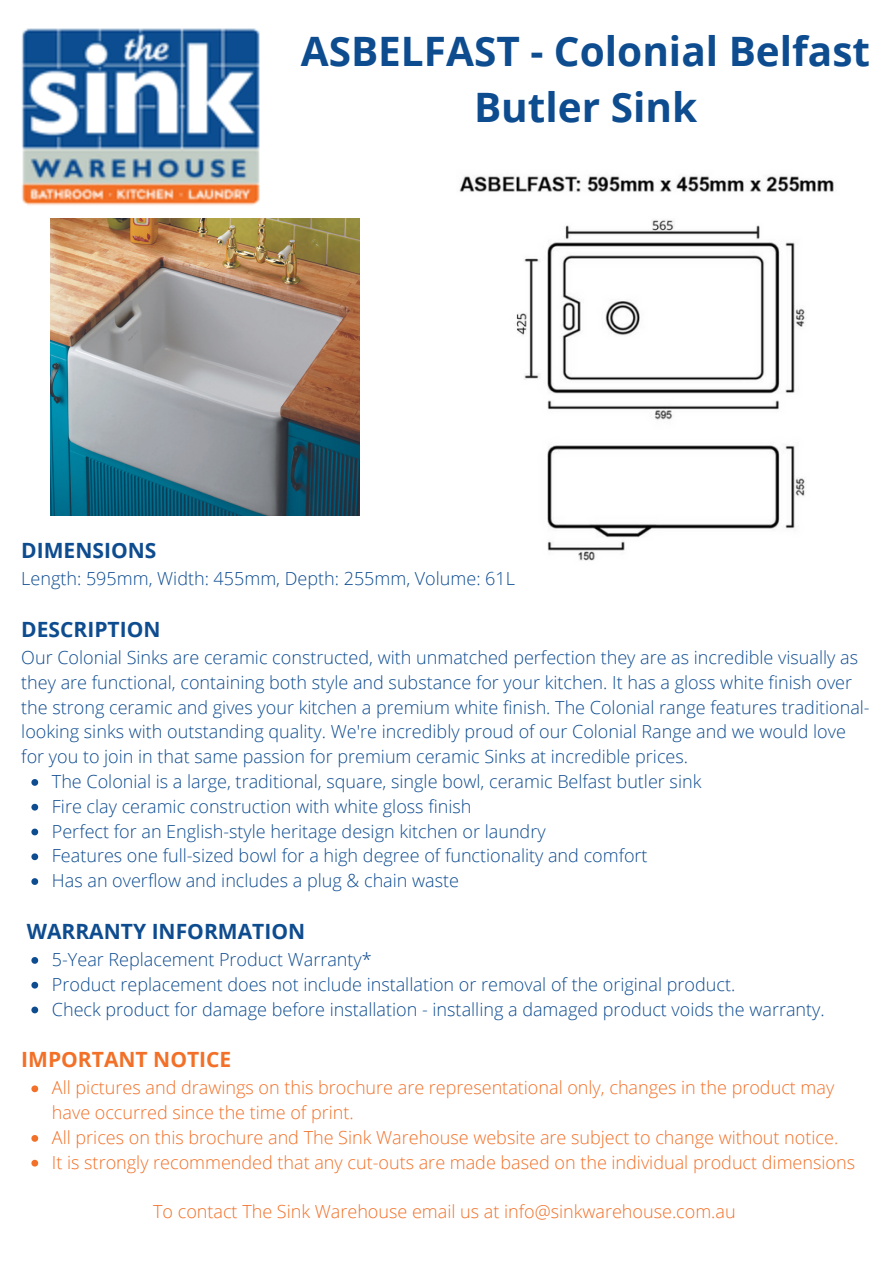
<style>
.page{position:relative;width:894px;height:1264px;background:#fff}
.page>*{position:absolute;margin:0;border:0;box-sizing:border-box;transform-origin:0 0}
.t1{font:700 40.5px/56.2px "Open Sans";color:#0e4c90;text-align:center}
.t2{font:700 21px "Open Sans";color:#0e4c90}
.t3{font:700 21px "Open Sans";color:#f27027}
.t4{font:300 18px/24.8px "Open Sans";color:#0e4c90}
.t5{font:300 18px/24.8px "Open Sans";color:#f27027}
</style>
<div class="page">
<img style="left:22px;top:28px;width:238px;height:178px">
<img style="left:51px;top:218px;width:308px;height:298px">
<img style="left:459px;top:176px;width:375px;height:385px">
<svg style="left:31px;top:779px;width:7px;height:6px"></svg>
<svg style="left:31px;top:803px;width:7px;height:7px"></svg>
<svg style="left:31px;top:828px;width:7px;height:7px"></svg>
<svg style="left:31px;top:853px;width:7px;height:7px"></svg>
<svg style="left:31px;top:878px;width:7px;height:7px"></svg>
<svg style="left:31px;top:957px;width:7px;height:6px"></svg>
<svg style="left:31px;top:981px;width:7px;height:7px"></svg>
<svg style="left:31px;top:1006px;width:7px;height:7px"></svg>
<svg style="left:31px;top:1085px;width:7px;height:7px"></svg>
<svg style="left:31px;top:1135px;width:7px;height:6px"></svg>
<svg style="left:31px;top:1159px;width:7px;height:7px"></svg>
<h1 class="t1" style="left:301px;top:22px;width:570px">ASBELFAST - Colonial Belfast<br>Butler Sink</h1>
<p class="t2" style="left:21px;top:536px;width:137px">DIMENSIONS</p>
<p class="t4" style="left:21px;top:566px;width:495px">Length: 595mm, Width: 455mm, Depth: 255mm, Volume: 61L</p>
<p class="t2" style="left:21px;top:614px;width:141px">DESCRIPTION</p>
<p class="t4" style="left:21px;top:644px;width:849px">Our Colonial Sinks are ceramic constructed, with unmatched perfection they are as incredible visually as they are functional, containing both style and substance for your kitchen. It has a gloss white finish over the strong ceramic and gives your kitchen a premium white finish. The Colonial range features traditional&shy;looking sinks with outstanding quality. We're incredibly proud of our Colonial Range and we would love for you to join in that same passion for premium ceramic Sinks at incredible prices.</p>
<p class="t4" style="left:52px;top:768px;width:650px">The Colonial is a large, traditional, square, single bowl, ceramic Belfast butler sink Fire clay ceramic construction with white gloss finish<br>Perfect for an English-style heritage design kitchen or laundry<br>Features one full-sized bowl for a high degree of functionality and comfort<br>Has an overflow and includes a plug &amp; chain waste</p>
<p class="t2" style="left:27px;top:916px;width:280px">WARRANTY INFORMATION</p>
<p class="t4" style="left:52px;top:946px;width:774px">5-Year Replacement Product Warranty*<br>Product replacement does not include installation or removal of the original product.<br>Check product for damage before installation - installing a damaged product voids the warranty.</p>
<p class="t3" style="left:21px;top:1044px;width:211px">IMPORTANT NOTICE</p>
<p class="t5" style="left:52px;top:1075px;width:804px">All pictures and drawings on this brochure are representational only, changes in the product may have occurred since the time of print.<br>All prices on this brochure and The Sink Warehouse website are subject to change without notice.<br>It is strongly recommended that any cut-outs are made based on the individual product dimensions</p>
<p class="t5" style="left:153px;top:1198px;width:584px">To contact The Sink Warehouse email us at info@sinkwarehouse.com.au</p>
</div>
